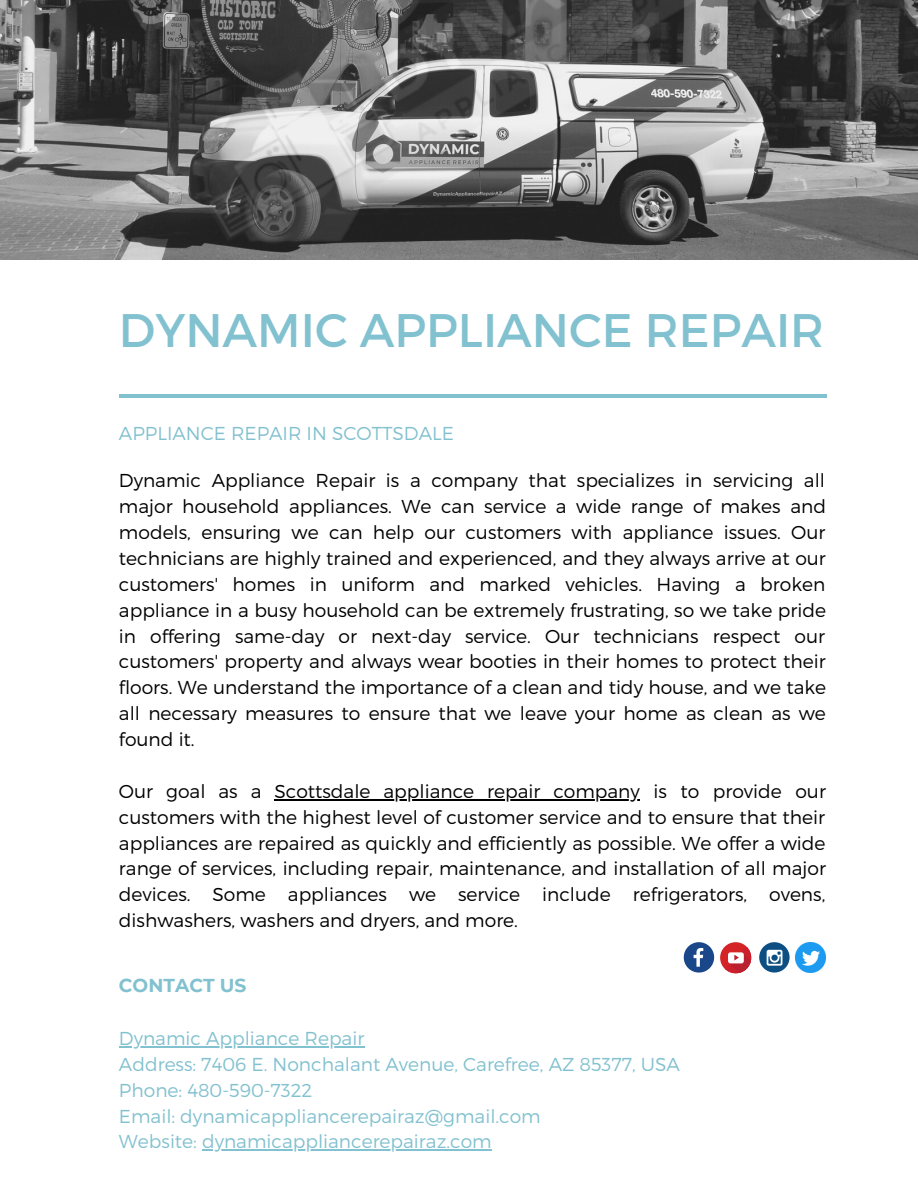
<style>
.page{position:relative;width:918px;height:1188px;background:#fff}
.page>*{position:absolute;margin:0;border:0;box-sizing:border-box;transform-origin:0 0}
.t1{font:46.95px "Montserrat";color:#82c1cf}
.t2{font:300 18.75px/25.8px "Montserrat";color:#000;text-align:justify}
.t3{font:300 18.75px/25.8px "Montserrat";color:#82c1cf}
.t4{font:700 18.75px "Montserrat";color:#82c1cf}
</style>
<div class="page">
<img style="left:0;top:0;width:918px;height:259px">
<hr style="left:119px;top:394px;width:707px;height:4px;background:#82c1cf">
<hr style="left:274px;top:799px;width:366px;height:1px;background:#000">
<svg style="left:684px;top:942px;width:30px;height:31px"></svg>
<div style="left:720px;top:942px;width:31px;height:31px;background:#d42428;border-radius:50%"></div>
<svg style="left:725px;top:947px;width:27px;height:27px"></svg>
<svg style="left:759px;top:942px;width:31px;height:31px"></svg>
<svg style="left:767px;top:950px;width:15px;height:16px"></svg>
<img style="left:796px;top:942px;width:30px;height:31px">
<hr style="left:119px;top:1046px;width:245px;height:1px;background:#82c1cf">
<hr style="left:202px;top:1150px;width:290px;height:1px;background:#82c1cf">
<h1 class="t1" style="left:119px;top:300px;width:707px">DYNAMIC APPLIANCE REPAIR</h1>
<p class="t3" style="left:119px;top:420px;width:336px">APPLIANCE REPAIR IN SCOTTSDALE</p>
<p class="t2" style="left:119px;top:467px;width:709px">Dynamic Appliance Repair is a company that specializes in servicing all major household appliances. We can service a wide range of makes and models, ensuring we can help our customers with appliance issues. Our technicians are highly trained and experienced, and they always arrive at our customers' homes in uniform and marked vehicles. Having a broken appliance in a busy household can be extremely frustrating, so we take pride in offering same-day or next-day service. Our technicians respect our customers' property and always wear booties in their homes to protect their floors. We understand the importance of a clean and tidy house, and we take all necessary measures to ensure that we leave your home as clean as we found it.</p>
<p class="t2" style="left:119px;top:777px;width:709px">Our goal as a Scottsdale appliance repair company is to provide our customers with the highest level of customer service and to ensure that their appliances are repaired as quickly and efficiently as possible. We offer a wide range of services, including repair, maintenance, and installation of all major devices. Some appliances we service include refrigerators, ovens, dishwashers, washers and dryers, and more.</p>
<p class="t4" style="left:119px;top:974px;width:129px">CONTACT US</p>
<p class="t3" style="left:119px;top:1024px;width:563px">Dynamic Appliance Repair<br>Address: 7406 E. Nonchalant Avenue, Carefree, AZ 85377, USA Phone: 480-590-7322<br>Email: dynamicappliancerepairaz@gmail.com<br>Website: dynamicappliancerepairaz.com</p>
</div>
